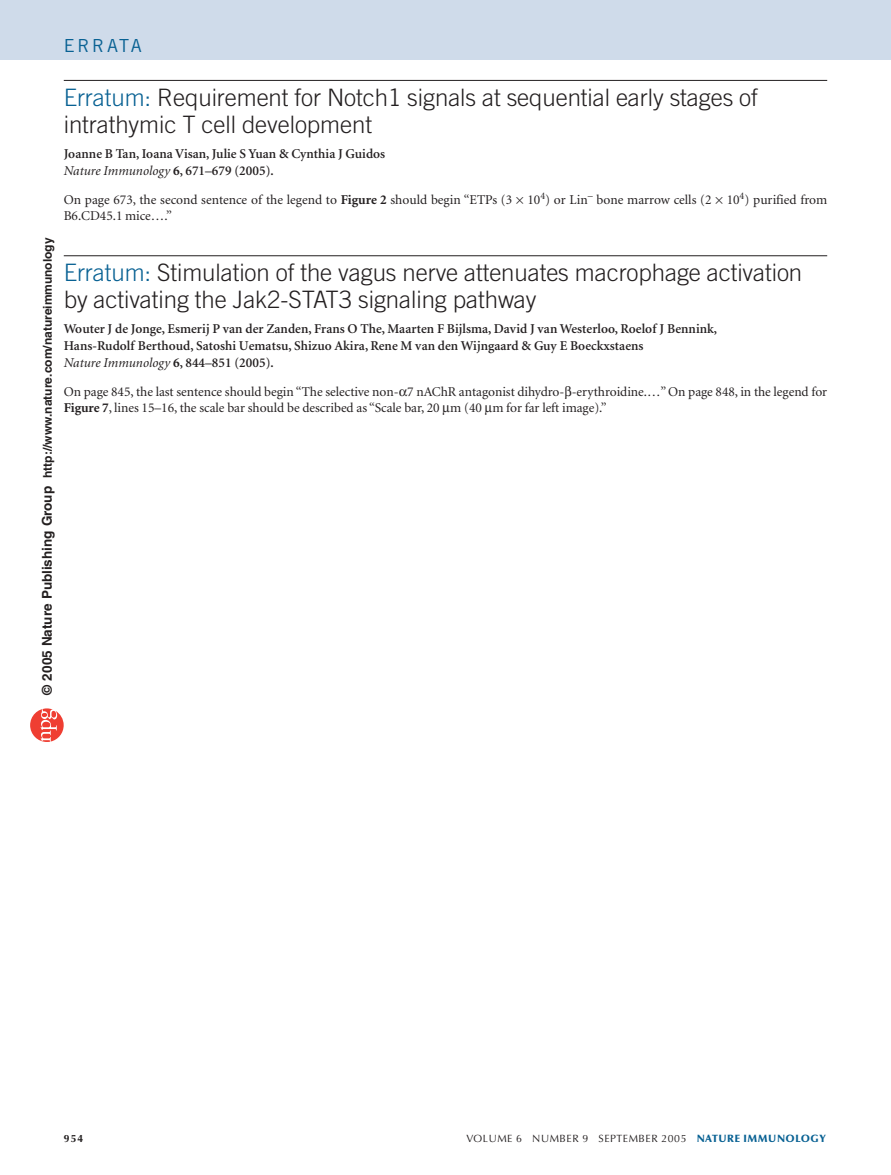
<style>
.page{position:relative;width:891px;height:1175px;background:#fff}
.page>*{position:absolute;margin:0;border:0;box-sizing:border-box;transform-origin:0 0}
.t1{font:300 24px/27px "Trade Gothic";letter-spacing:-.005em;color:#231f20}
.t2{font:18px "Trade Gothic";letter-spacing:.15em;color:#086193}
.t3{font:13.5px/16.5px "Minion";letter-spacing:-.005em;color:#231f20}
.t4{font:600 13.5px/16.5px "Minion";color:#231f20}
.t5{font:700 12px "Helvetica";color:#231f1f}
.t6{font:10.5px "Optima";letter-spacing:.05em;color:#231f20}
.t7{font:700 10.5px "Optima";color:#231f20}
.s1{font-size:13.5px}
.s2{color:#086193}
.s3{font-weight:400;font-style:italic}
.s4{font-weight:700}
.s5{font-weight:900;color:#086193}
</style>
<div class="page">
<div style="left:0;top:0;width:891px;height:60px;background:#cfdbea"></div>
<hr style="left:64px;top:80px;width:763px;height:1px;background:#231f20">
<hr style="left:64px;top:255px;width:763px;height:1px;background:#231f20">
<svg style="left:30px;top:708px;width:34px;height:34px"></svg>
<h2 class="t2" style="left:64px;top:39px;width:80px">ERRATA</h2>
<p class="t5" style="left:40px;top:694px;width:458px;rotate:-90deg"><span class="s1">© 2005 Nature Publishing Group</span> http://www.nature.com/natureimmunology</p>
<h1 class="t1" style="left:64px;top:86px;width:696px"><span class="s2">Erratum:</span> Requirement for Notch1 signals at sequential early stages of intrathymic T cell development</h1>
<p class="t4" style="left:64px;top:147px;width:323px">Joanne B Tan, Ioana Visan, Julie S Yuan &amp; Cynthia J Guidos<br><span class="s3">Nature Immunology</span> <span class="s4">6</span>, 671–679 (2005).</p>
<p class="t3" style="left:64px;top:192px;width:765px">On page 673, the second sentence of the legend to <span class="s4">Figure 2</span> should begin “ETPs (3 10<sup>4</sup>) or Lin<sup>–</sup> bone marrow cells (2 10<sup>4</sup>) purified from<br>B6.CD45.1 mice….”</p>
<h1 class="t1" style="left:64px;top:261px;width:740px"><span class="s2">Erratum:</span> Stimulation of the vagus nerve attenuates macrophage activation by activating the Jak2-STAT3 signaling pathway</h1>
<p class="t4" style="left:64px;top:322px;width:655px">Wouter J de Jonge, Esmerij P van der Zanden, Frans O The, Maarten F Bijlsma, David J van Westerloo, Roelof J Bennink,<br>Hans-Rudolf Berthoud, Satoshi Uematsu, Shizuo Akira, Rene M van den Wijngaard &amp; Guy E Boeckxstaens<br><span class="s3">Nature Immunology</span> <span class="s4">6</span>, 844–851 (2005).</p>
<p class="t3" style="left:64px;top:384px;width:765px">On page 845, the last sentence should begin “The selective non- 7 nAChR antagonist dihydro- -erythroidine.…” On page 848, in the legend for<br><span class="s4">Figure 7</span>, lines 15–16, the scale bar should be described as “Scale bar, 20 m (40 m for far left image).”</p>
<p class="t7" style="left:64px;top:1133px;width:21px">954</p>
<p class="t6" style="left:466px;top:1133px;width:361px">VOLUME 6 NUMBER 9 SEPTEMBER 2005 <span class="s5">NATURE IMMUNOLOGY</span></p>
</div>
